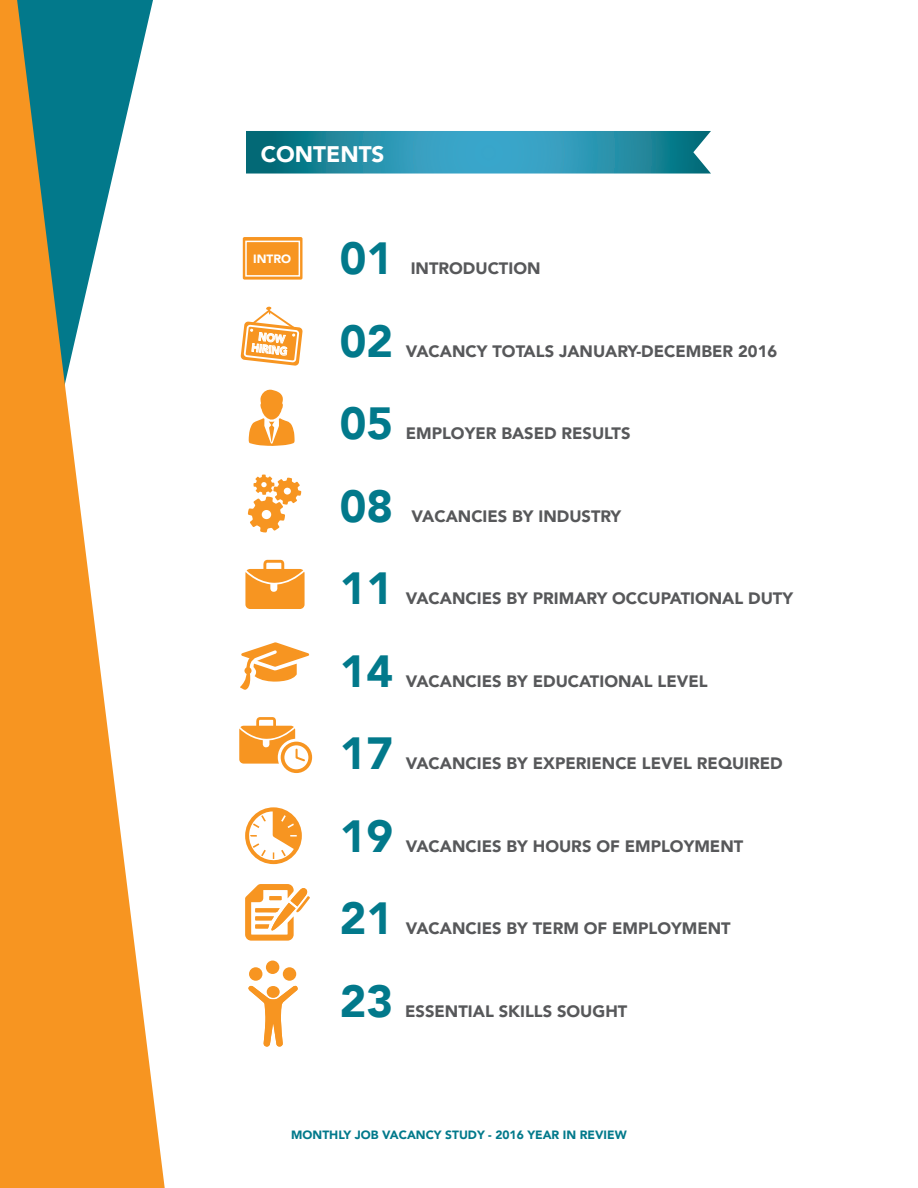
<style>
.page{position:relative;width:918px;height:1188px;background:#fff}
.page>*{position:absolute;margin:0;border:0;box-sizing:border-box;transform-origin:0 0}
.t1{font:900 45px "Avenir";color:#02798b}
.t2{font:900 22.5px "Avenir";color:#fff}
.t3{font:900 16.5px "Avenir";color:#57585a}
.t4{font:900 12px "Avenir";color:#02798b}
.t5{font:900 12px "Avenir";color:#fff}
.t6{font:900 11.1px/11.7px "Avenir";color:#fff;text-align:center;scale:.9 1}
.s1{font-size:45px;color:#02798b}
</style>
<div class="page">
<svg style="left:0;top:0;width:165px;height:1188px;fill:#f79521"></svg>
<svg style="left:246px;top:131px;width:465px;height:43px;background:#2b92ab"></svg>
<svg style="left:241px;top:307px;width:62px;height:59px"></svg>
<svg style="left:249px;top:390px;width:46px;height:56px"></svg>
<svg style="left:248px;top:475px;width:53px;height:58px"></svg>
<svg style="left:245px;top:560px;width:60px;height:49px"></svg>
<svg style="left:240px;top:642px;width:69px;height:48px"></svg>
<svg style="left:278px;top:739px;width:37px;height:37px"></svg>
<svg style="left:283px;top:743px;width:27px;height:28px"></svg>
<div style="left:281px;top:742px;width:31px;height:31px;border:4px solid #f79521;border-radius:50%"></div>
<svg style="left:239px;top:717px;width:68px;height:47px"></svg>
<svg style="left:245px;top:807px;width:57px;height:57px"></svg>
<svg style="left:245px;top:884px;width:65px;height:57px"></svg>
<svg style="left:248px;top:985px;width:50px;height:62px"></svg>
<div style="left:266px;top:961px;width:13px;height:13px;background:#f79521;border-radius:50%"></div>
<div style="left:283px;top:967px;width:13px;height:14px;background:#f79521;border-radius:50%"></div>
<div style="left:249px;top:967px;width:13px;height:14px;background:#f79521;border-radius:50%"></div>
<div style="left:243px;top:237px;width:60px;height:43px;background:#f79521;border-radius:2px"></div>
<div style="left:245px;top:241px;width:55px;height:36px;border:2px solid #fff"></div>
<h2 class="t2" style="left:261px;top:134px;width:125px">CONTENTS</h2>
<p class="t5" style="left:253px;top:249px;width:39px">INTRO</p>
<h1 class="t1" style="left:340px;top:220px;width:55px">01</h1>
<p class="t3" style="left:411px;top:254px;width:131px">INTRODUCTION</p>
<p class="t6" style="left:254px;top:330px;width:41px;rotate:7deg">NOW<br>HIRING</p>
<p class="t3" style="left:340px;top:337px;width:439px"><span class="s1">02</span> VACANCY TOTALS JANUARY-DECEMBER 2016</p>
<p class="t3" style="left:340px;top:419px;width:292px"><span class="s1">05</span> EMPLOYER BASED RESULTS</p>
<h1 class="t1" style="left:340px;top:467px;width:55px">08</h1>
<p class="t3" style="left:411px;top:502px;width:211px">VACANCIES BY INDUSTRY</p>
<p class="t3" style="left:340px;top:584px;width:455px"><span class="s1">11</span> VACANCIES BY PRIMARY OCCUPATIONAL DUTY</p>
<p class="t3" style="left:340px;top:667px;width:369px"><span class="s1">14</span> VACANCIES BY EDUCATIONAL LEVEL</p>
<p class="t3" style="left:340px;top:749px;width:444px"><span class="s1">17</span> VACANCIES BY EXPERIENCE LEVEL REQUIRED</p>
<p class="t3" style="left:340px;top:832px;width:405px"><span class="s1">19</span> VACANCIES BY HOURS OF EMPLOYMENT</p>
<p class="t3" style="left:340px;top:914px;width:392px"><span class="s1">21</span> VACANCIES BY TERM OF EMPLOYMENT</p>
<h1 class="t1" style="left:340px;top:962px;width:55px">23</h1>
<p class="t3" style="left:405px;top:997px;width:224px">ESSENTIAL SKILLS SOUGHT</p>
<p class="t4" style="left:291px;top:1124px;width:337px">MONTHLY JOB VACANCY STUDY - 2016 YEAR IN REVIEW</p>
</div>
